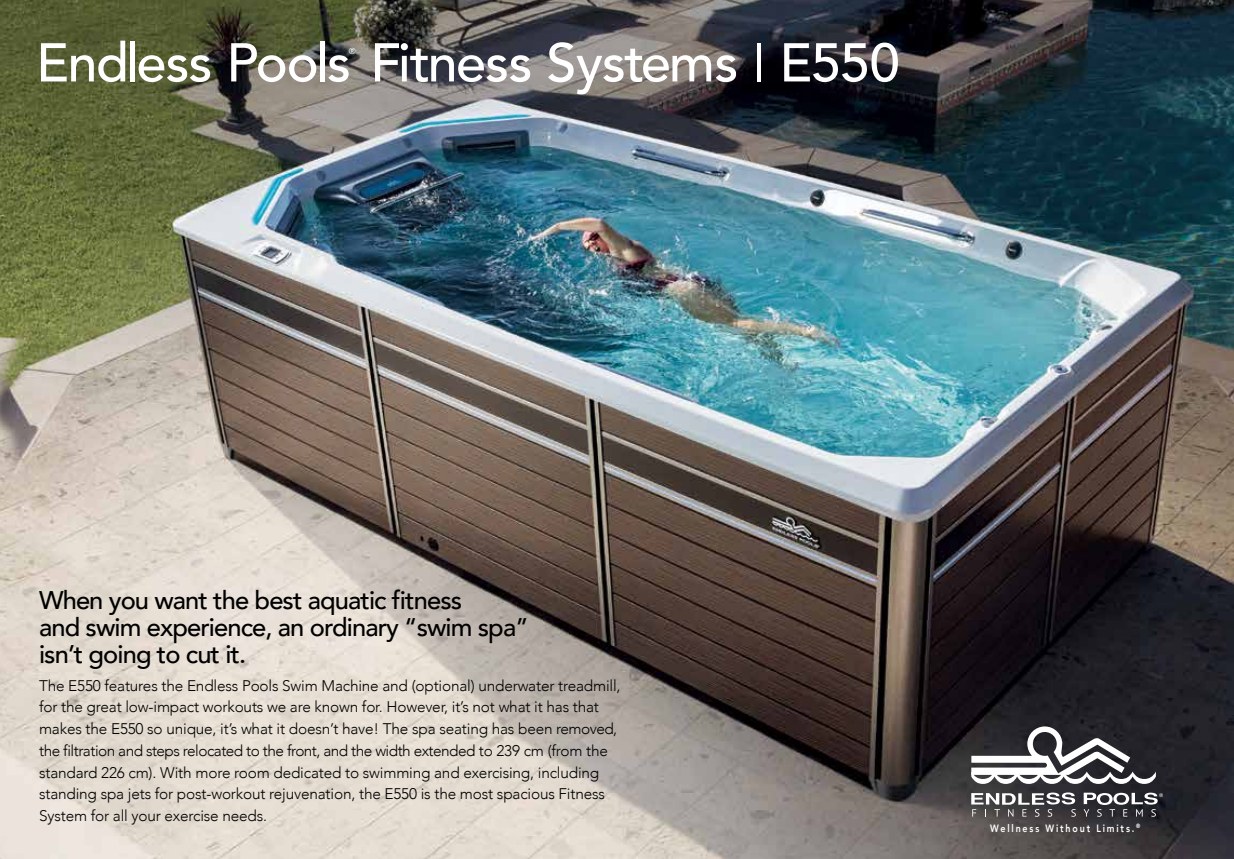
<style>
.page{position:relative;width:1234px;height:859px;background:#fff}
.page>*{position:absolute;margin:0;border:0;box-sizing:border-box;transform-origin:0 0}
.t1{font:500 54px "Avenir";letter-spacing:-.02em;color:#fff}
.t2{font:500 25.5px/27px "Avenir";letter-spacing:-.035em;color:#000}
.t3{font:300 15.3px/21.8px "Avenir";letter-spacing:-.01em;color:#000}
.t4{font:800 10.5px "Avenir";letter-spacing:.205em;color:#fff;scale:.84 1}
.t5{font:500 8.7px "Avenir";color:#fff}
.s1{font-weight:300}
</style>
<div class="page">
<img style="left:0;top:0;width:1233px;height:859px">
<svg style="left:971px;top:726px;width:184px;height:58px"></svg>
<svg style="left:971px;top:792px;width:104px;height:25px;background:#706e70"></svg>
<svg style="left:1083px;top:793px;width:79px;height:24px"></svg>
<h1 class="t1" style="left:36px;top:41px;width:865px">Endless Pools Fitness Systems <span class="s1">I</span> E550</h1>
<p class="t5" style="left:348px;top:47px;width:8px">®</p>
<h2 class="t2" style="left:39px;top:585px;width:491px">When you want the best aquatic fitness<br>and swim experience, an ordinary “swim spa” isn’t going to cut it.</h2>
<p class="t3" style="left:39px;top:676px;width:583px">The E550 features the Endless Pools Swim Machine and (optional) underwater treadmill, for the great low-impact workouts we are known for. However, it’s not what it has that makes the E550 so unique, it’s what it doesn’t have! The spa seating has been removed, the filtration and steps relocated to the front, and the width extended to 239 cm (from the standard 226 cm). With more room dedicated to swimming and exercising, including standing spa jets for post-workout rejuvenation, the E550 is the most spacious Fitness System for all your exercise needs.</p>
<p class="t4" style="left:990px;top:822px;width:180px">Wellness Without Limits. <sup>®</sup></p>
</div>
